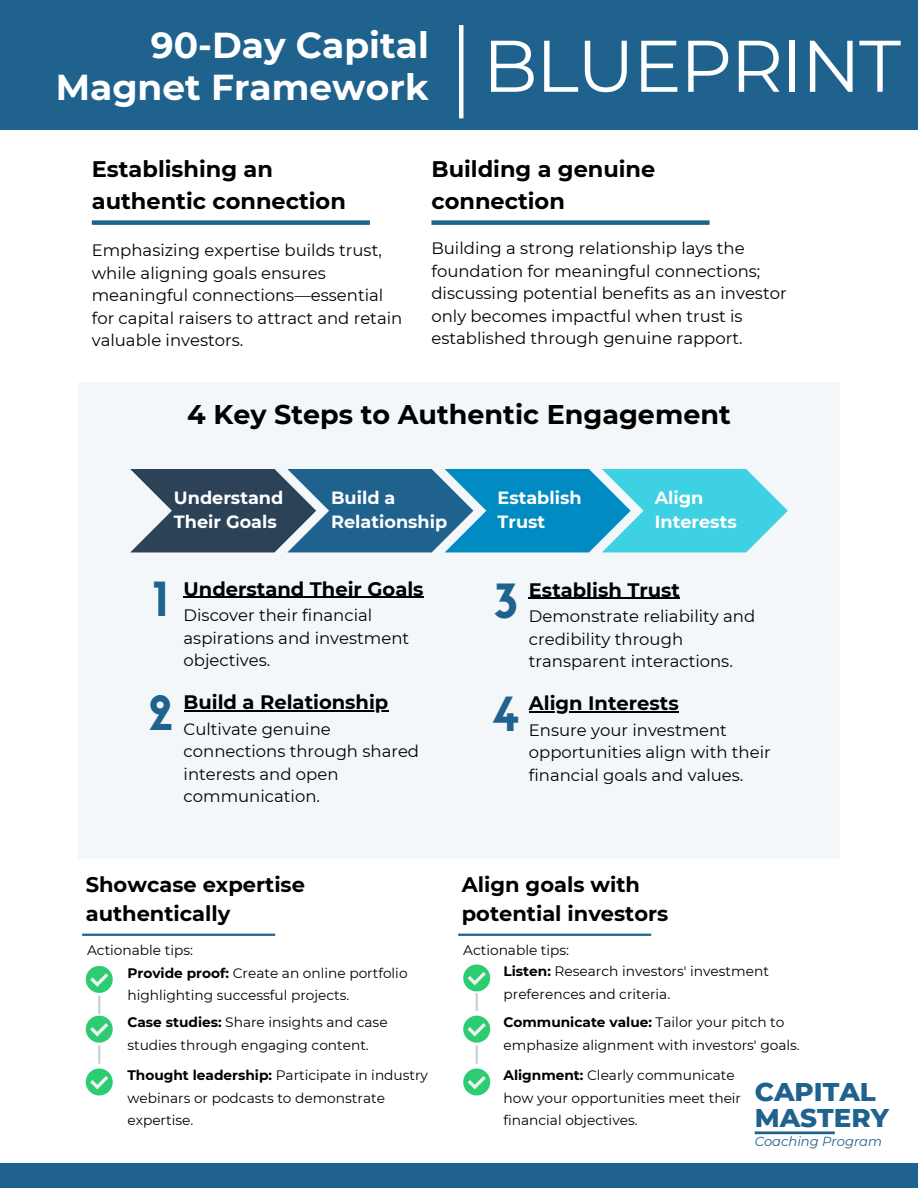
<style>
.page{position:relative;width:918px;height:1188px;background:#fff}
.page>*{position:absolute;margin:0;border:0;box-sizing:border-box;transform-origin:0 0}
.t1{font:46.2px "Sifonn Basic";color:#1f628e}
.t2{font:700 36px/41.7px "Montserrat";color:#fff}
.t3{font:700 27px "Montserrat";color:#000}
.t4{font:800 26.1px/25.8px "Montserrat";color:#1f628e}
.t5{font:700 22.5px/31.5px "Montserrat";color:#000}
.t6{font:700 21px/29.2px "Montserrat";color:#000}
.t7{font:700 19.5px "Montserrat";color:#000}
.t8{font:700 17.7px/24.8px "Montserrat";color:#fff}
.t9{font:16.5px/22.5px "Montserrat";color:#000}
.t10{font:13.8px/22.5px "Montserrat";color:#000}
.t11{font:italic 13.05px "Montserrat";color:#1f628e}
.s1{font-weight:700}
</style>
<div class="page">
<div style="left:0;top:1163px;width:918px;height:25px;background:#1f628e"></div>
<div style="left:0;top:0;width:918px;height:130px;background:#1f628e"></div>
<hr style="left:459px;top:25px;width:4px;height:93px;background:#fff">
<div style="left:92px;top:220px;width:278px;height:5px;background:#1f628e"></div>
<div style="left:78px;top:382px;width:762px;height:477px;background:#f4f7f9"></div>
<hr style="left:82px;top:934px;width:193px;height:2px;background:#1f628e">
<div style="left:86px;top:966px;width:27px;height:27px;background:#2ecc71;border-radius:50%"></div>
<svg style="left:90px;top:973px;width:18px;height:14px"></svg>
<div style="left:86px;top:1016px;width:27px;height:27px;background:#2ecc71;border-radius:50%"></div>
<svg style="left:90px;top:1023px;width:18px;height:14px"></svg>
<div style="left:86px;top:1068px;width:27px;height:27px;background:#2ecc71;border-radius:50%"></div>
<svg style="left:90px;top:1076px;width:18px;height:13px"></svg>
<hr style="left:458px;top:934px;width:193px;height:2px;background:#1f628e">
<svg style="left:98px;top:996px;width:2px;height:18px"></svg>
<svg style="left:98px;top:1046px;width:2px;height:18px"></svg>
<div style="left:463px;top:964px;width:27px;height:27px;background:#2ecc71;border-radius:50%"></div>
<svg style="left:468px;top:972px;width:18px;height:13px"></svg>
<div style="left:463px;top:1016px;width:27px;height:27px;background:#2ecc71;border-radius:50%"></div>
<svg style="left:468px;top:1023px;width:18px;height:14px"></svg>
<div style="left:463px;top:1068px;width:27px;height:27px;background:#2ecc71;border-radius:50%"></div>
<svg style="left:468px;top:1076px;width:18px;height:13px"></svg>
<svg style="left:476px;top:993px;width:2px;height:18px"></svg>
<svg style="left:476px;top:1046px;width:2px;height:18px"></svg>
<svg style="left:130px;top:469px;width:658px;height:83px;background:#3b8ead"></svg>
<div style="left:431px;top:220px;width:279px;height:5px;background:#1f628e"></div>
<hr style="left:184px;top:597px;width:240px;height:1px;background:#000">
<hr style="left:184px;top:710px;width:204px;height:2px;background:#000">
<hr style="left:529px;top:598px;width:151px;height:1px;background:#000">
<hr style="left:529px;top:712px;width:150px;height:1px;background:#000">
<hr style="left:755px;top:1131px;width:80px;height:3px;background:#1f628e">
<h2 class="t2" style="left:56px;top:23px;width:847px;text-indent:95px">90-Day Capital<br>Magnet Framework <sup>BLUEPRINT</sup></h2>
<h3 class="t5" style="left:92px;top:152px;width:256px">Establishing an authentic connection</h3>
<p class="t9" style="left:92px;top:239px;width:312px">Emphasizing expertise builds trust, while aligning goals ensures meaningful connections—essential for capital raisers to attract and retain valuable investors.</p>
<h3 class="t5" style="left:431px;top:152px;width:225px">Building a genuine connection</h3>
<p class="t9" style="left:431px;top:237px;width:357px">Building a strong relationship lays the foundation for meaningful connections; discussing potential benefits as an investor only becomes impactful when trust is established through genuine rapport.</p>
<h3 class="t3" style="left:187px;top:395px;width:545px">4 Key Steps to Authentic Engagement</h3>
<p class="t8" style="left:174px;top:484px;width:111px">Understand<br>Their Goals</p>
<p class="t8" style="left:331px;top:484px;width:118px">Build a<br>Relationship</p>
<p class="t8" style="left:498px;top:484px;width:86px">Establish<br>Trust</p>
<p class="t8" style="left:655px;top:484px;width:84px">Align<br>Interests</p>
<h1 class="t1" style="left:153px;top:569px;width:16px">1</h1>
<p class="t7" style="left:184px;top:575px;width:242px">Understand Their Goals</p>
<p class="t9" style="left:184px;top:603px;width:227px">Discover their financial aspirations and investment objectives.</p>
<h1 class="t1" style="left:494px;top:570px;width:25px">3</h1>
<p class="t7" style="left:529px;top:576px;width:153px">Establish Trust</p>
<p class="t9" style="left:529px;top:604px;width:228px">Demonstrate reliability and credibility through transparent interactions.</p>
<h1 class="t1" style="left:148px;top:683px;width:26px">2</h1>
<p class="t7" style="left:184px;top:688px;width:206px">Build a Relationship</p>
<p class="t9" style="left:184px;top:717px;width:237px">Cultivate genuine connections through shared interests and open communication.</p>
<p class="t6" style="left:86px;top:869px;width:221px">Showcase expertise authentically</p>
<p class="t10" style="left:127px;top:938px;width:282px;text-indent:-40px">Actionable tips:<br><span class="s1">Provide proof:</span> Create an online portfolio highlighting successful projects.</p>
<p class="t10" style="left:127px;top:1011px;width:262px"><span class="s1">Case studies:</span> Share insights and case studies through engaging content.</p>
<p class="t10" style="left:127px;top:1063px;width:302px"><span class="s1">Thought leadership:</span> Participate in industry webinars or podcasts to demonstrate expertise.</p>
<h1 class="t1" style="left:492px;top:684px;width:28px">4</h1>
<p class="t7" style="left:529px;top:689px;width:151px">Align Interests</p>
<p class="t9" style="left:529px;top:718px;width:243px">Ensure your investment opportunities align with their financial goals and values.</p>
<p class="t6" style="left:462px;top:869px;width:208px">Align goals with potential investors</p>
<p class="t10" style="left:504px;top:939px;width:267px;line-height:21.3px;text-indent:-40px">Actionable tips:<br><span class="s1">Listen:</span> Research investors' investment</p>
<p class="t10" style="left:504px;top:979px;width:282px;line-height:28.7px">preferences and criteria.<br><span class="s1">Communicate value:</span> Tailor your pitch to</p>
<p class="t10" style="left:504px;top:1029px;width:298px;line-height:30.3px">emphasize alignment with investors' goals.<br><span class="s1">Alignment:</span> Clearly communicate</p>
<p class="t10" style="left:504px;top:1086px;width:239px">how your opportunities meet their financial objectives.</p>
<h3 class="t4" style="left:755px;top:1078px;width:136px">CAPITAL<br>MASTERY</h3>
<p class="t11" style="left:755px;top:1133px;width:129px">Coaching Program</p>
</div>
